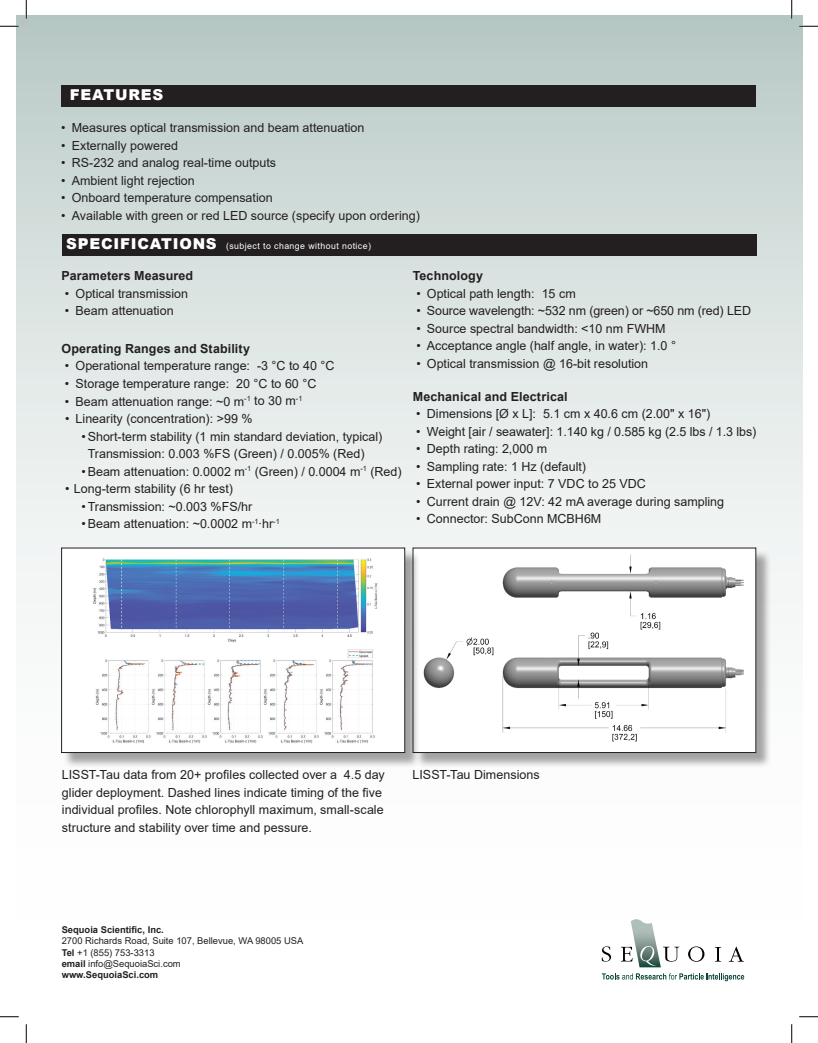
<style>
.page{position:relative;width:818px;height:1043px;background:#fff}
.page>*{position:absolute;margin:0;border:0;box-sizing:border-box;transform-origin:0 0}
.t1{font:900 15px "Arial";letter-spacing:.05em;color:#fff}
.t2{font:12.5px/17.5px "Arial";color:#231f20}
.t3{font:700 12.5px "Arial";letter-spacing:.01em;color:#231f20}
.t4{font:9.38px/11.2px "Arial";color:#231f20}
.t5{font:700 9.38px "Arial";color:#231f20}
.t6{font:8.75px "Arial";letter-spacing:.05em;color:#fff}
.s1{font-weight:900;font-size:15px}
.s2{font-weight:700}
</style>
<div class="page">
<div style="left:16px;top:16px;width:786px;height:1010px;background:linear-gradient(to bottom,#c4d2cf,#fff)"></div>
<div style="left:62px;top:85px;width:694px;height:22px;background:#231f20"></div>
<div style="left:62px;top:234px;width:694px;height:22px;background:#231f20"></div>
<svg style="left:630px;top:919px;width:21px;height:5px"></svg>
<svg style="left:601px;top:946px;width:10px;height:15px"></svg>
<svg style="left:621px;top:946px;width:11px;height:15px"></svg>
<svg style="left:663px;top:946px;width:16px;height:15px"></svg>
<svg style="left:688px;top:946px;width:16px;height:15px"></svg>
<svg style="left:714px;top:946px;width:7px;height:15px"></svg>
<svg style="left:728px;top:946px;width:16px;height:15px"></svg>
<svg style="left:640px;top:945px;width:16px;height:21px"></svg>
<svg style="left:602px;top:973px;width:142px;height:8px"></svg>
<div style="left:414px;top:549px;width:357px;height:219px;background:#231f20;opacity:.4"></div>
<img style="left:420px;top:549px;width:334px;height:202px">
<div style="left:412px;top:547px;width:344px;height:206px;border:1px solid #231f20"></div>
<div style="left:63px;top:549px;width:357px;height:219px;background:#231f20;opacity:.4"></div>
<img style="left:63px;top:549px;width:340px;height:202px">
<div style="left:61px;top:547px;width:344px;height:206px;border:1px solid #231f20"></div>
<svg style="left:0;top:25px;width:19px;height:2px"></svg>
<svg style="left:799px;top:25px;width:19px;height:2px"></svg>
<svg style="left:0;top:1015px;width:19px;height:2px"></svg>
<svg style="left:799px;top:1015px;width:19px;height:2px"></svg>
<svg style="left:25px;top:0;width:2px;height:19px"></svg>
<svg style="left:25px;top:1024px;width:2px;height:18px"></svg>
<svg style="left:790px;top:0;width:2px;height:19px"></svg>
<svg style="left:790px;top:1024px;width:2px;height:18px"></svg>
<p class="t1" style="left:70px;top:84px;width:95px">FEATURES</p>
<p class="t2" style="left:61px;top:119px;width:305px">• Measures optical transmission and beam attenuation</p>
<p class="t2" style="left:61px;top:136px;width:118px">• Externally powered</p>
<p class="t2" style="left:61px;top:154px;width:216px">• RS-232 and analog real-time outputs</p>
<p class="t2" style="left:61px;top:171px;width:135px">• Ambient light rejection</p>
<p class="t2" style="left:61px;top:189px;width:213px">• Onboard temperature compensation</p>
<p class="t2" style="left:61px;top:206px;width:360px">• Available with green or red LED source (specify upon ordering)</p>
<p class="t6" style="left:66px;top:240px;width:306px"><span class="s1">SPECIFICATIONS</span> (subject to change without notice)</p>
<p class="t3" style="left:61px;top:267px;width:133px">Parameters Measured</p>
<p class="t2" style="left:65px;top:284px;width:125px">• Optical transmission</p>
<p class="t2" style="left:65px;top:302px;width:110px">• Beam attenuation</p>
<p class="t3" style="left:61px;top:340px;width:190px">Operating Ranges and Stability</p>
<p class="t2" style="left:65px;top:357px;width:271px">• Operational temperature range: -3 °C to 40 °C</p>
<p class="t2" style="left:65px;top:375px;width:253px">• Storage temperature range: 20 °C to 60 °C</p>
<p class="t2" style="left:65px;top:392px;width:239px">• Beam attenuation range: ~0 m<sup>-1</sup> to 30 m<sup>-1</sup></p>
<p class="t2" style="left:65px;top:410px;width:189px">• Linearity (concentration): &gt;99 %</p>
<p class="t2" style="left:88px;top:427px;width:296px;text-indent:-6px">•Short-term stability (1 min standard deviation, typical)<br>Transmission: 0.003 %FS (Green) / 0.005% (Red)</p>
<p class="t2" style="left:81px;top:462px;width:322px">•Beam attenuation: 0.0002 m<sup>-1</sup> (Green) / 0.0004 m<sup>-1</sup> (Red)</p>
<p class="t2" style="left:65px;top:480px;width:170px">• Long-term stability (6 hr test)</p>
<p class="t2" style="left:81px;top:497px;width:172px">•Transmission: ~0.003 %FS/hr</p>
<p class="t2" style="left:81px;top:515px;width:200px">•Beam attenuation: ~0.0002 m<sup>-1</sup>∙hr<sup>-1</sup></p>
<p class="t3" style="left:413px;top:267px;width:72px">Technology</p>
<p class="t2" style="left:416px;top:284px;width:161px">• Optical path length: 15 cm</p>
<p class="t2" style="left:416px;top:302px;width:336px">• Source wavelength: ~532 nm (green) or ~650 nm (red) LED</p>
<p class="t2" style="left:416px;top:319px;width:251px">• Source spectral bandwidth: &lt;10 nm FWHM</p>
<p class="t2" style="left:416px;top:337px;width:261px">• Acceptance angle (half angle, in water): 1.0 °</p>
<p class="t2" style="left:416px;top:354px;width:233px">• Optical transmission @ 16-bit resolution</p>
<p class="t3" style="left:413px;top:387px;width:156px">Mechanical and Electrical</p>
<p class="t2" style="left:416px;top:405px;width:295px">• Dimensions [Ø x L]: 5.1 cm x 40.6 cm (2.00" x 16")</p>
<p class="t2" style="left:416px;top:422px;width:341px">• Weight [air / seawater]: 1.140 kg / 0.585 kg (2.5 lbs / 1.3 lbs)</p>
<p class="t2" style="left:416px;top:440px;width:132px">• Depth rating: 2,000 m</p>
<p class="t2" style="left:416px;top:457px;width:171px">• Sampling rate: 1 Hz (default)</p>
<p class="t2" style="left:416px;top:475px;width:231px">• External power input: 7 VDC to 25 VDC</p>
<p class="t2" style="left:416px;top:492px;width:309px">• Current drain @ 12V: 42 mA average during sampling</p>
<p class="t2" style="left:416px;top:510px;width:186px">• Connector: SubConn MCBH6M</p>
<p class="t2" style="left:62px;top:766px;width:324px">LISST-Tau data from 20+ profiles collected over a 4.5 day</p>
<p class="t2" style="left:412px;top:766px;width:129px">LISST-Tau Dimensions</p>
<p class="t2" style="left:62px;top:783px;width:323px">glider deployment. Dashed lines indicate timing of the five individual profiles. Note chlorophyll maximum, small-scale structure and stability over time and pessure.</p>
<p class="t5" style="left:62px;top:923px;width:104px">Sequoia Scientific, Inc.</p>
<p class="t4" style="left:62px;top:935px;width:243px">2700 Richards Road, Suite 107, Bellevue, WA 98005 USA<br><span class="s2">Tel</span> +1 (855) 753-3313<br><span class="s2">email</span> info@SequoiaSci.com<br><span class="s2">www.SequoiaSci.com</span></p>
</div>
